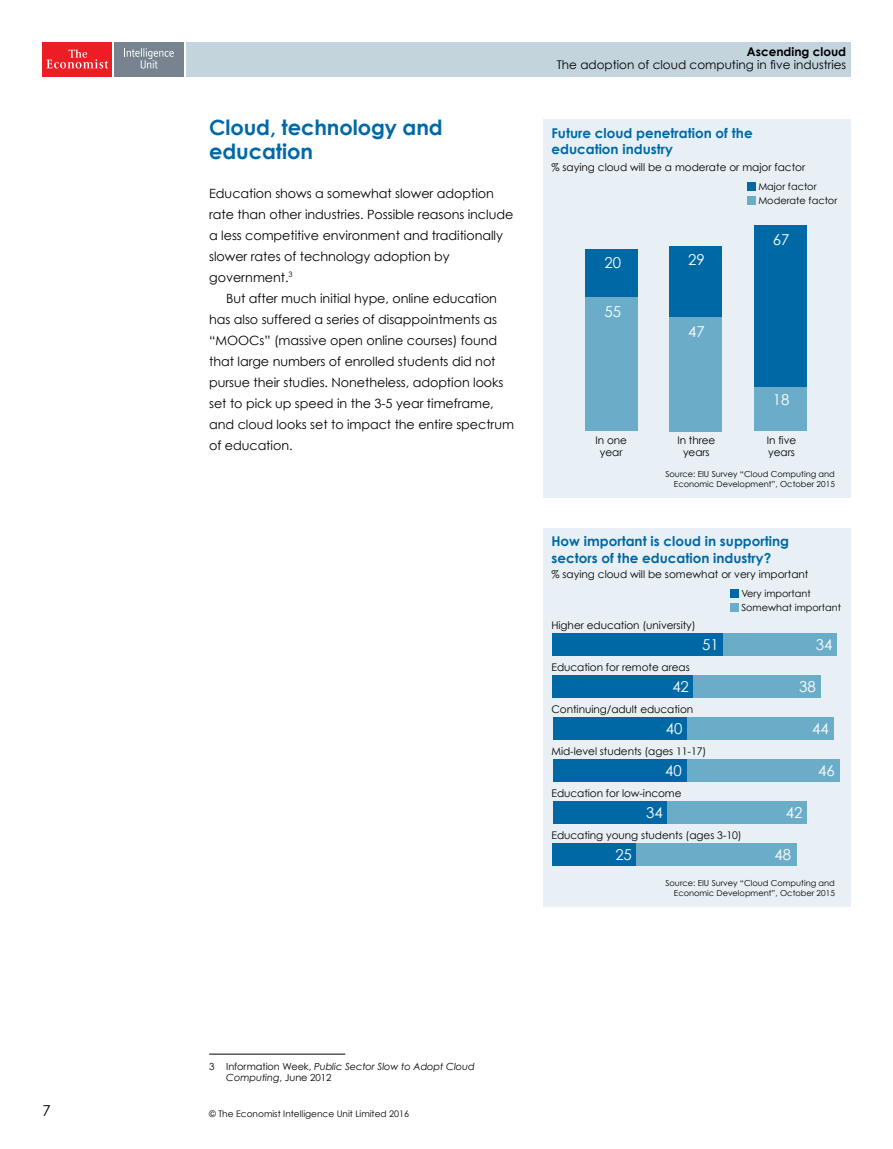
<style>
.page{position:relative;width:893px;height:1149px;background:#fff}
.page>*{position:absolute;margin:0;border:0;box-sizing:border-box;transform-origin:0 0}
.H2_Crosshead_1_line{font:700 21px/24px "Century Gothic";letter-spacing:-.005em;color:#0069a5}
.t1{font:15px "Century Gothic";color:#fff}
.t2{font:15px "Century Gothic";color:#000}
.t3{font:700 13.5px/16.5px "Century Gothic";color:#0069a5}
.BODY_INDENT{font:12.75px/21px "Century Gothic";letter-spacing:-.005em;color:#000}
.BODY_FULL_OUT{font:12.75px/21px "Century Gothic";letter-spacing:-.005em;color:#000}
.t4{font:12px "Century Gothic";color:#000}
.t5{font:700 12px "Century Gothic";color:#000}
.t6{font:10.5px/12px "Century Gothic";letter-spacing:-.005em;color:#000;text-align:center}
.FOOTNOTE{font:italic 9.75px/11.2px "Century Gothic";letter-spacing:-.005em;color:#000}
.t7{font:9.75px/13.5px "Century Gothic";color:#000}
.t8{font:9px "Century Gothic";color:#000}
.t9{font:8.25px/9.9px "Century Gothic";color:#000;text-align:right}
.s1{font-style:normal}
</style>
<div class="page">
<div style="left:43px;top:43px;width:69px;height:34px;background:#ed1d24"></div>
<svg style="left:46px;top:49px;width:62px;height:19px"></svg>
<div style="left:114px;top:43px;width:70px;height:34px;background:#77848f"></div>
<svg style="left:124px;top:48px;width:50px;height:21px"></svg>
<div style="left:186px;top:43px;width:664px;height:34px;background:#c3d4dd"></div>
<hr style="left:209px;top:1053px;width:136px;height:1px;background:#000">
<div style="left:543px;top:119px;width:307px;height:379px;background:#e9f0f5"></div>
<div style="left:585px;top:249px;width:53px;height:48px;background:#0069a5"></div>
<div style="left:669px;top:247px;width:53px;height:70px;background:#0069a5"></div>
<div style="left:753px;top:225px;width:53px;height:162px;background:#0069a5"></div>
<div style="left:585px;top:297px;width:53px;height:134px;background:#6badc9"></div>
<div style="left:669px;top:317px;width:53px;height:114px;background:#6badc9"></div>
<div style="left:753px;top:387px;width:53px;height:44px;background:#6badc9"></div>
<div style="left:747px;top:182px;width:9px;height:9px;background:#0069a5"></div>
<div style="left:747px;top:197px;width:9px;height:8px;background:#6badc9"></div>
<div style="left:543px;top:527px;width:307px;height:379px;background:#e9f0f5"></div>
<div style="left:730px;top:589px;width:9px;height:8px;background:#0069a5"></div>
<div style="left:730px;top:603px;width:9px;height:9px;background:#6badc9"></div>
<div style="left:723px;top:632px;width:114px;height:23px;background:#6badc9"></div>
<div style="left:693px;top:674px;width:127px;height:23px;background:#6badc9"></div>
<div style="left:686px;top:716px;width:148px;height:23px;background:#6badc9"></div>
<div style="left:686px;top:758px;width:154px;height:23px;background:#6badc9"></div>
<div style="left:666px;top:800px;width:141px;height:23px;background:#6badc9"></div>
<div style="left:636px;top:842px;width:161px;height:23px;background:#6badc9"></div>
<div style="left:553px;top:632px;width:170px;height:23px;background:#0069a5"></div>
<div style="left:553px;top:674px;width:140px;height:23px;background:#0069a5"></div>
<div style="left:553px;top:716px;width:133px;height:23px;background:#0069a5"></div>
<div style="left:553px;top:758px;width:133px;height:23px;background:#0069a5"></div>
<div style="left:553px;top:800px;width:113px;height:23px;background:#0069a5"></div>
<div style="left:553px;top:842px;width:83px;height:23px;background:#0069a5"></div>
<p class="H2_Crosshead_1_line" style="left:209px;top:115px;width:235px">Cloud, technology and education</p>
<p class="BODY_FULL_OUT" style="left:209px;top:182px;width:306px">Education shows a somewhat slower adoption rate than other industries. Possible reasons include a less competitive environment and traditionally slower rates of technology adoption by government.<sup>3</sup></p>
<p class="BODY_INDENT" style="left:209px;top:287px;width:306px;text-indent:17px">But after much initial hype, online education has also suffered a series of disappointments as “MOOCs” (massive open online courses) found that large numbers of enrolled students did not pursue their studies. Nonetheless, adoption looks set to pick up speed in the 3-5 year timeframe, and cloud looks set to impact the entire spectrum of education.</p>
<p class="t5" style="left:747px;top:44px;width:101px">Ascending cloud</p>
<p class="t4" style="left:557px;top:58px;width:291px">The adoption of cloud computing in five industries</p>
<p class="t3" style="left:551px;top:124px;width:203px">Future cloud penetration of the education industry</p>
<p class="t6" style="left:551px;top:161px;width:255px">% saying cloud will be a moderate or major factor</p>
<p class="t7" style="left:758px;top:180px;width:80px">Major factor<br>Moderate factor</p>
<p class="t1" style="left:604px;top:253px;width:18px">20</p>
<p class="t1" style="left:688px;top:251px;width:18px">29</p>
<p class="t1" style="left:604px;top:303px;width:18px">55</p>
<p class="t1" style="left:688px;top:322px;width:18px">47</p>
<p class="t1" style="left:773px;top:230px;width:18px">67</p>
<p class="t1" style="left:773px;top:390px;width:18px">18</p>
<p class="t6" style="left:595px;top:434px;width:33px">In one year</p>
<p class="t6" style="left:677px;top:434px;width:40px">In three years</p>
<p class="t6" style="left:767px;top:434px;width:31px;text-align:left">In five years</p>
<p class="t9" style="left:665px;top:469px;width:171px">Source: EIU Survey “Cloud Computing and<br>Economic Development”, October 2015</p>
<p class="t3" style="left:551px;top:532px;width:239px">How important is cloud in supporting sectors of the education industry?</p>
<p class="t6" style="left:551px;top:567px;width:259px">% saying cloud will be somewhat or very important</p>
<p class="t7" style="left:741px;top:586px;width:101px">Very important<br>Somewhat important</p>
<p class="t6" style="left:551px;top:618px;width:146px">Higher education (university)</p>
<p class="t6" style="left:551px;top:660px;width:140px">Education for remote areas</p>
<p class="t6" style="left:551px;top:702px;width:143px">Continuing/adult education</p>
<p class="t6" style="left:551px;top:744px;width:156px">Mid-level students (ages 11-17)</p>
<p class="t6" style="left:551px;top:786px;width:132px">Education for low-income</p>
<p class="t6" style="left:551px;top:828px;width:192px">Educating young students (ages 3-10)</p>
<p class="t1" style="left:702px;top:635px;width:18px">51</p>
<p class="t1" style="left:816px;top:635px;width:18px">34</p>
<p class="t1" style="left:672px;top:677px;width:18px">42</p>
<p class="t1" style="left:799px;top:677px;width:18px">38</p>
<p class="t1" style="left:666px;top:719px;width:18px">40</p>
<p class="t1" style="left:812px;top:719px;width:18px">44</p>
<p class="t1" style="left:665px;top:761px;width:18px">40</p>
<p class="t1" style="left:818px;top:761px;width:18px">46</p>
<p class="t1" style="left:646px;top:803px;width:18px">34</p>
<p class="t1" style="left:786px;top:803px;width:18px">42</p>
<p class="t1" style="left:615px;top:845px;width:18px">25</p>
<p class="t1" style="left:774px;top:845px;width:18px">48</p>
<p class="t9" style="left:665px;top:877px;width:171px">Source: EIU Survey “Cloud Computing and<br>Economic Development”, October 2015</p>
<p class="FOOTNOTE" style="left:226px;top:1059px;width:250px;text-indent:-17px"><span class="s1">3 Information Week,</span> Public Sector Slow to Adopt Cloud<br>Computing<span class="s1">, June 2012</span></p>
<p class="t2" style="left:43px;top:1100px;width:10px">7</p>
<p class="t8" style="left:209px;top:1108px;width:201px">© The Economist Intelligence Unit Limited 2016</p>
</div>
